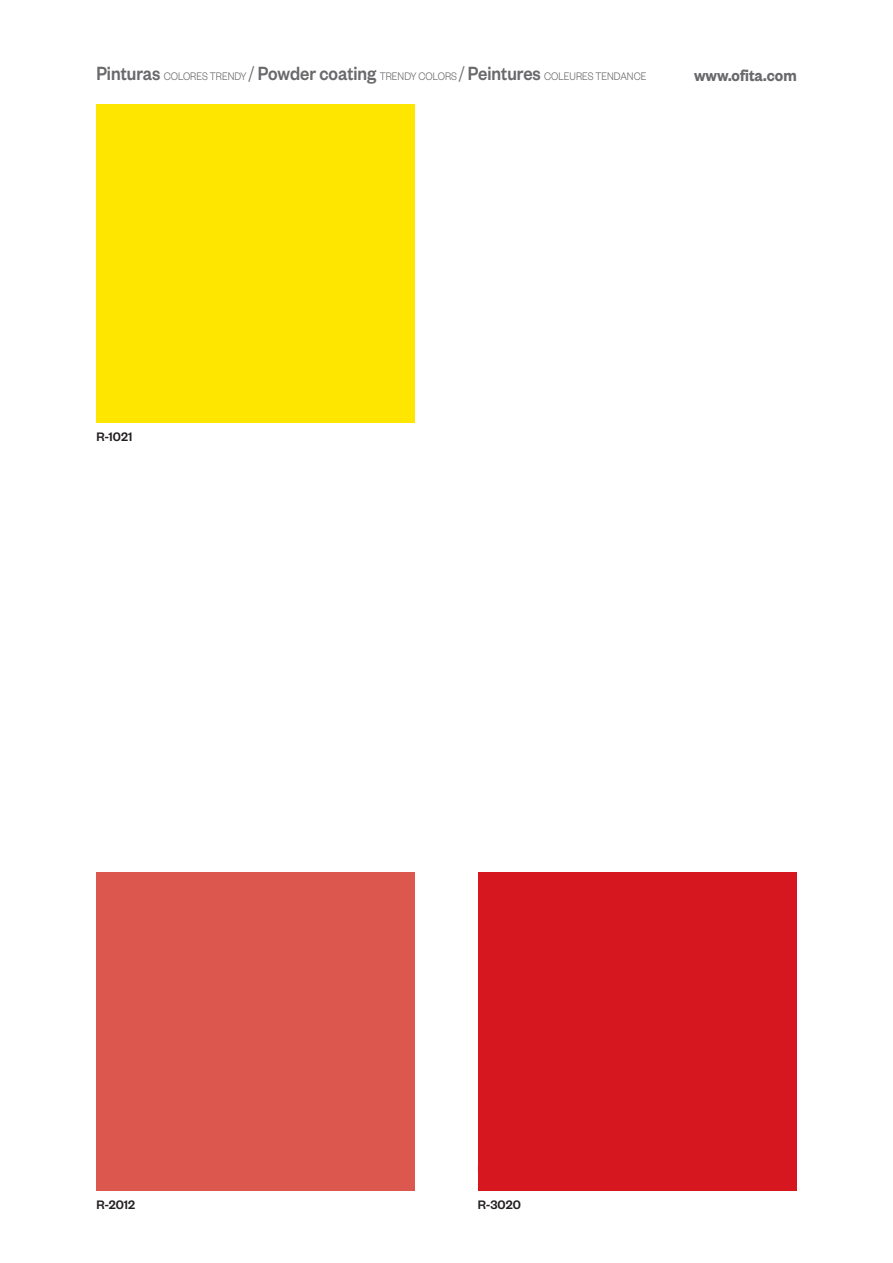
<style>
.page{position:relative;width:893px;height:1263px;background:#fff}
.page>*{position:absolute;margin:0;border:0;box-sizing:border-box;transform-origin:0 0}
.t1{font:600 18px "Founders Grotesk";color:#69696c;scale:.9 1}
.t2{font:500 13.5px "Founders Grotesk";color:#231f20}
.t3{font:300 12px "Founders Grotesk";color:#69696c;scale:.88 1}
.s1{font-weight:500;font-size:21px}
.s2{font-size:21px}
</style>
<div class="page">
<div style="left:96px;top:872px;width:319px;height:319px;background:#dc584f"></div>
<div style="left:478px;top:872px;width:319px;height:319px;background:#d7171f"></div>
<div style="left:96px;top:104px;width:319px;height:319px;background:#ffe601"></div>
<p class="t3" style="left:96px;top:72px;width:626px"><span class="s1">Pinturas</span> COLORES TRENDY <span class="s2">/</span> <span class="s1">Powder coating</span> TRENDY COLORS <span class="s2">/</span> <span class="s1">Peintures</span> COLEURES TENDANCE</p>
<h1 class="t1" style="left:694px;top:69px;width:116px">www.ofita.com</h1>
<p class="t2" style="left:96px;top:432px;width:37px">R-1021</p>
<p class="t2" style="left:96px;top:1200px;width:40px">R-2012</p>
<p class="t2" style="left:478px;top:1200px;width:45px">R-3020</p>
</div>
